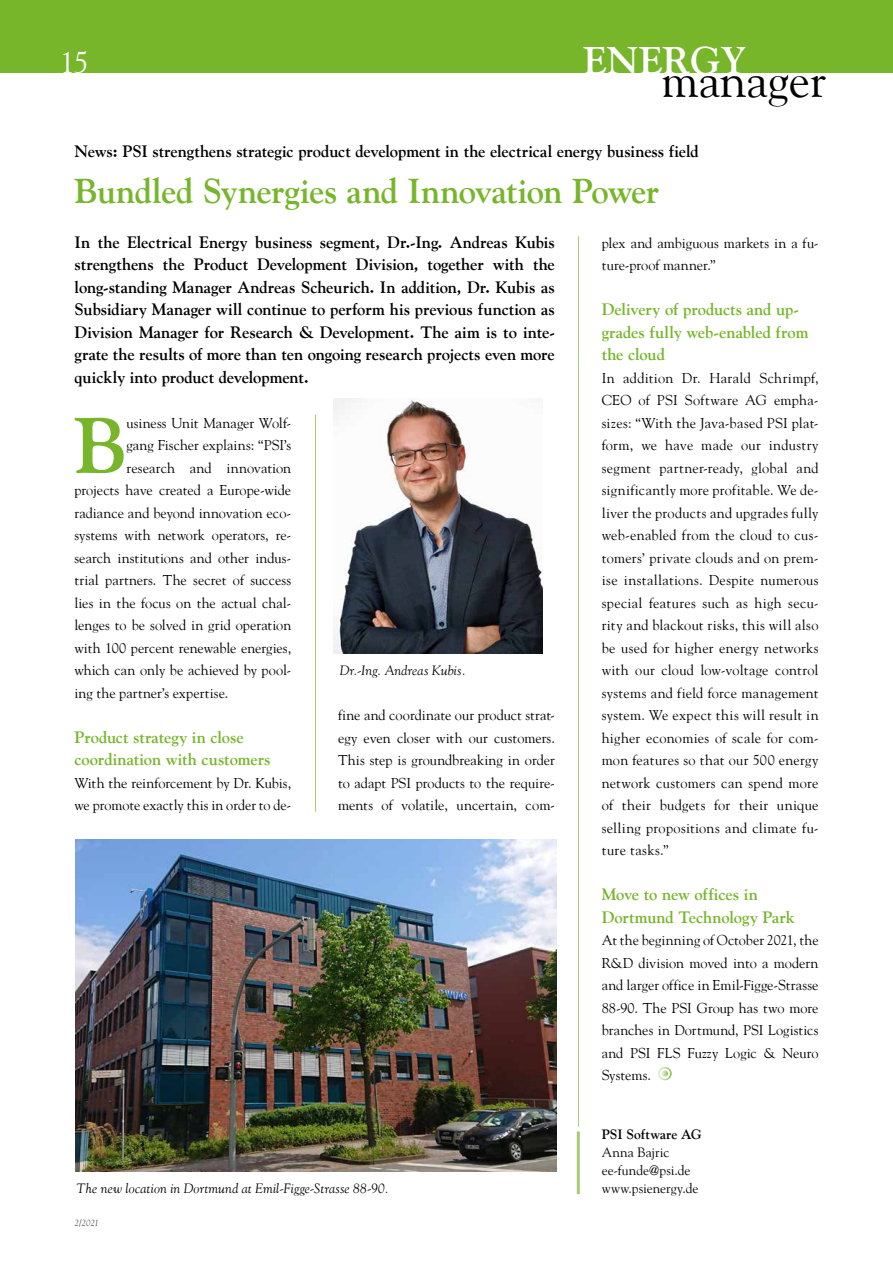
<style>
.page{position:relative;width:893px;height:1263px;background:#fff}
.page>*{position:absolute;margin:0;border:0;box-sizing:border-box;transform-origin:0 0}
.t1{font:700 78.15px "Goudy";color:#77b52b}
.t2{font:47.85px "Goudy";color:#000}
.t3{font:700 38.55px "Goudy";color:#fff}
.t4{font:700 34.5px "Goudy";letter-spacing:-.015em;color:#77b52b}
.t5{font:30px "Goudy";color:#fff}
.t6{font:700 16.5px/22.5px "Goudy";letter-spacing:-.01em;color:#000;text-align:justify}
.t7{font:700 16.5px/22.5px "Goudy";letter-spacing:-.005em;color:#77b52b}
.t8{font:14.25px/22.5px "Goudy";color:#000;text-align:justify}
.t9{font:italic 13.5px "Goudy";letter-spacing:.015em;color:#000}
.t10{font:13.5px/18px "Goudy";letter-spacing:.005em;color:#000}
.t11{font:700 13.5px "Goudy";color:#000}
.t12{font:italic 9px "Goudy";color:#565655}
</style>
<div class="page">
<div style="left:0;top:0;width:893px;height:72px;background:#77b52b"></div>
<hr style="left:578px;top:236px;width:1px;height:891px;background:#a8cb70">
<hr style="left:315px;top:415px;width:1px;height:397px;background:#a8cb70">
<hr style="left:577px;top:1131px;width:3px;height:63px;background:#a8cb70">
<div style="left:658px;top:1067px;width:14px;height:13px;border:2px solid #fff;border-radius:50%"></div>
<svg style="left:662px;top:1070px;width:6px;height:7px"></svg>
<img style="left:334px;top:399px;width:209px;height:254px">
<img style="left:75px;top:840px;width:482px;height:331px">
<h3 class="t5" style="left:60px;top:44px;width:30px">15</h3>
<h3 class="t3" style="left:583px;top:38px;width:164px">ENERGY</h3>
<h2 class="t2" style="left:661px;top:51px;width:166px">manager</h2>
<p class="t6" style="left:75px;top:140px;width:626px">News: PSI strengthens strategic product development in the electrical energy business field</p>
<h3 class="t4" style="left:75px;top:170px;width:586px">Bundled Synergies and Innovation Power</h3>
<p class="t6" style="left:75px;top:231px;width:482px">In the Electrical Energy business segment, Dr.-Ing. Andreas Kubis strengthens the Product Development Division, together with the long-standing Manager Andreas Scheurich. In addition, Dr. Kubis as Subsidiary Manager will continue to perform his previous function as Division Manager for Research &amp; Development. The aim is to inte&shy;grate the results of more than ten ongoing research projects even more quickly into product development.</p>
<h1 class="t1" style="left:74px;top:399px;width:54px">B</h1>
<p class="t8" style="left:127px;top:411px;width:166px">usiness Unit Manager Wolf-</p>
<p class="t8" style="left:127px;top:434px;width:166px">gang Fischer explains: “PSI’s</p>
<p class="t8" style="left:127px;top:456px;width:166px">research and innovation</p>
<p class="t8" style="left:74px;top:479px;width:218px">projects have created a Europe-wide</p>
<p class="t8" style="left:74px;top:501px;width:218px">radiance and beyond innovation eco-</p>
<p class="t8" style="left:74px;top:524px;width:218px">systems with network operators, re-</p>
<p class="t8" style="left:74px;top:546px;width:218px">search institutions and other indus-</p>
<p class="t8" style="left:74px;top:569px;width:218px">trial partners. The secret of success</p>
<p class="t8" style="left:74px;top:591px;width:218px">lies in the focus on the actual chal-</p>
<p class="t8" style="left:74px;top:614px;width:218px">lenges to be solved in grid operation</p>
<p class="t8" style="left:74px;top:636px;width:218px">with 100 percent renewable energies,</p>
<p class="t8" style="left:74px;top:659px;width:218px">which can only be achieved by pool-</p>
<p class="t8" style="left:74px;top:681px;width:156px">ing the partner’s expertise.</p>
<p class="t7" style="left:74px;top:726px;width:198px">Product strategy in close coordination with customers</p>
<p class="t8" style="left:74px;top:771px;width:218px">With the reinforcement by Dr. Kubis, we promote exactly this in order to de-</p>
<p class="t9" style="left:340px;top:662px;width:127px">Dr.-Ing. Andreas Kubis.</p>
<p class="t8" style="left:338px;top:704px;width:218px">fine and coordinate our product strat&shy;egy even closer with our customers.<br>This step is groundbreaking in order to adapt PSI products to the require&shy;ments of volatile, uncertain, com-</p>
<p class="t9" style="left:77px;top:1180px;width:314px">The new location in Dortmund at Emil-Figge-Strasse 88-90.</p>
<p class="t12" style="left:74px;top:1217px;width:26px">2/2021</p>
<p class="t8" style="left:602px;top:231px;width:218px">plex and ambiguous markets in a fu&shy;ture-proof manner.”</p>
<p class="t7" style="left:602px;top:298px;width:208px">Delivery of products and up&shy;grades fully web-enabled from the cloud</p>
<p class="t8" style="left:602px;top:366px;width:218px">In addition Dr. Harald Schrimpf, CEO of PSI Software AG empha&shy;sizes: “With the Java-based PSI plat&shy;form, we have made our industry segment partner-ready, global and significantly more profitable. We de&shy;liver the products and upgrades fully web-enabled from the cloud to cus&shy;tomers’ private clouds and on prem&shy;ise installations. Despite numerous special features such as high secu&shy;rity and blackout risks, this will also be used for higher energy networks with our cloud low-voltage control systems and field force management system. We expect this will result in higher economies of scale for com&shy;mon features so that our 500 energy network customers can spend more of their budgets for their unique selling propositions and climate fu&shy;ture tasks.”</p>
<p class="t7" style="left:602px;top:883px;width:195px">Move to new offices in<br>Dortmund Technology Park</p>
<p class="t8" style="left:602px;top:929px;width:218px">At the beginning of October 2021, the R&amp;D division moved into a modern and larger office in Emil-Figge-Strasse 88-90. The PSI Group has two more branches in Dortmund, PSI Logistics and PSI FLS Fuzzy Logic &amp; Neuro Systems.</p>
<p class="t11" style="left:602px;top:1126px;width:102px">PSI Software AG</p>
<p class="t10" style="left:602px;top:1143px;width:98px">Anna Bajric ee-funde@psi.de www.psienergy.de</p>
</div>
